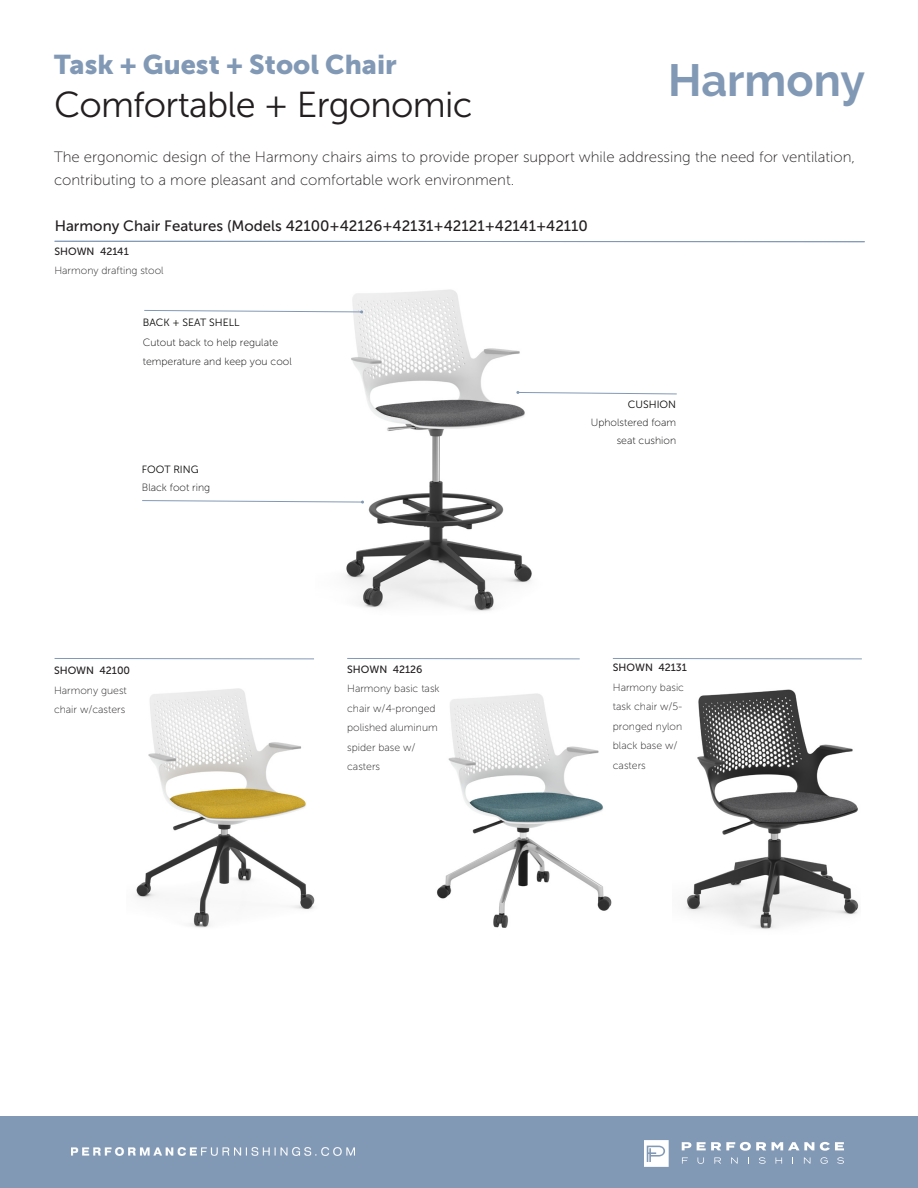
<style>
.page{position:relative;width:918px;height:1188px;background:#fff}
.page>*{position:absolute;margin:0;border:0;box-sizing:border-box;transform-origin:0 0}
.t1{font:700 45px "Raleway";color:#8299b6}
.t2{font:36px "Museo Sans 300";letter-spacing:-.02em;color:#231f20}
.t3{font:27px "Museo Sans 900";color:#8299b6}
.t4{font:15px/22.5px "Museo Sans 100";color:#231f20}
.t5{font:15px "Museo Sans 500";color:#231f20}
.t6{font:10.5px/19.5px "Museo Sans 100";color:#231f20}
.t7{font:10.5px/18px "Museo Sans 100";color:#040503;text-align:right}
.t8{font:10.5px "Museo Sans 500";color:#231f20}
.t9{font:10.5px "Museo Sans 300";color:#040503}
</style>
<div class="page">
<img style="left:136px;top:688px;width:179px;height:240px">
<div style="left:0;top:1117px;width:918px;height:71px;background:#8299b6"></div>
<svg style="left:682px;top:1142px;width:9px;height:8px"></svg>
<svg style="left:697px;top:1142px;width:117px;height:9px"></svg>
<svg style="left:820px;top:1142px;width:24px;height:9px"></svg>
<svg style="left:682px;top:1157px;width:6px;height:7px"></svg>
<svg style="left:698px;top:1157px;width:6px;height:7px"></svg>
<svg style="left:714px;top:1157px;width:7px;height:7px"></svg>
<svg style="left:731px;top:1157px;width:7px;height:7px"></svg>
<svg style="left:759px;top:1157px;width:7px;height:7px"></svg>
<svg style="left:776px;top:1157px;width:6px;height:7px"></svg>
<svg style="left:804px;top:1157px;width:6px;height:7px"></svg>
<svg style="left:821px;top:1157px;width:7px;height:7px"></svg>
<svg style="left:837px;top:1157px;width:7px;height:7px"></svg>
<svg style="left:645px;top:1140px;width:24px;height:27px"></svg>
<img style="left:345px;top:289px;width:187px;height:322px">
<svg style="left:516px;top:391px;width:161px;height:4px"></svg>
<svg style="left:142px;top:500px;width:222px;height:4px"></svg>
<svg style="left:144px;top:310px;width:219px;height:3px"></svg>
<img style="left:71px;top:1147px;width:284px;height:8px">
<hr style="left:347px;top:658px;width:233px;height:1px;background:#8299b6">
<hr style="left:613px;top:658px;width:249px;height:1px;background:#8299b6">
<hr style="left:55px;top:658px;width:259px;height:1px;background:#8299b6">
<hr style="left:55px;top:241px;width:810px;height:1px;background:#8299b6">
<img style="left:437px;top:693px;width:175px;height:235px">
<img style="left:685px;top:689px;width:174px;height:240px">
<p class="t3" style="left:54px;top:49px;width:344px">Task + Guest + Stool Chair</p>
<p class="t2" style="left:54px;top:86px;width:420px">Comfortable + Ergonomic</p>
<p class="t4" style="left:54px;top:146px;width:803px">The ergonomic design of the Harmony chairs aims to provide proper support while addressing the need for ventilation, contributing to a more pleasant and comfortable work environment.</p>
<p class="t1" style="left:668px;top:55px;width:199px">Harmony</p>
<p class="t5" style="left:55px;top:218px;width:535px">Harmony Chair Features (Models 42100+42126+42131+42121+42141+42110</p>
<p class="t8" style="left:54px;top:245px;width:76px">SHOWN 42141</p>
<p class="t6" style="left:54px;top:261px;width:111px">Harmony drafting stool</p>
<p class="t9" style="left:143px;top:317px;width:98px">BACK + SEAT SHELL</p>
<p class="t7" style="left:143px;top:333px;width:151px;line-height:19.5px;text-align:left">Cutout back to help regulate temperature and keep you cool</p>
<p class="t9" style="left:142px;top:464px;width:58px">FOOT RING</p>
<p class="t7" style="left:142px;top:479px;width:70px">Black foot ring</p>
<p class="t8" style="left:54px;top:665px;width:78px">SHOWN 42100</p>
<p class="t6" style="left:54px;top:680px;width:74px">Harmony guest chair w/casters</p>
<p class="t8" style="left:347px;top:663px;width:77px">SHOWN 42126</p>
<p class="t6" style="left:347px;top:679px;width:94px">Harmony basic task chair w/4-pronged polished aluminum spider base w/ casters</p>
<p class="t9" style="left:628px;top:399px;width:50px">CUSHION</p>
<p class="t7" style="left:591px;top:414px;width:87px">Upholstered foam seat cushion</p>
<p class="t8" style="left:613px;top:662px;width:76px">SHOWN 42131</p>
<p class="t6" style="left:613px;top:677px;width:73px">Harmony basic task chair w/5- pronged nylon black base w/ casters</p>
</div>
